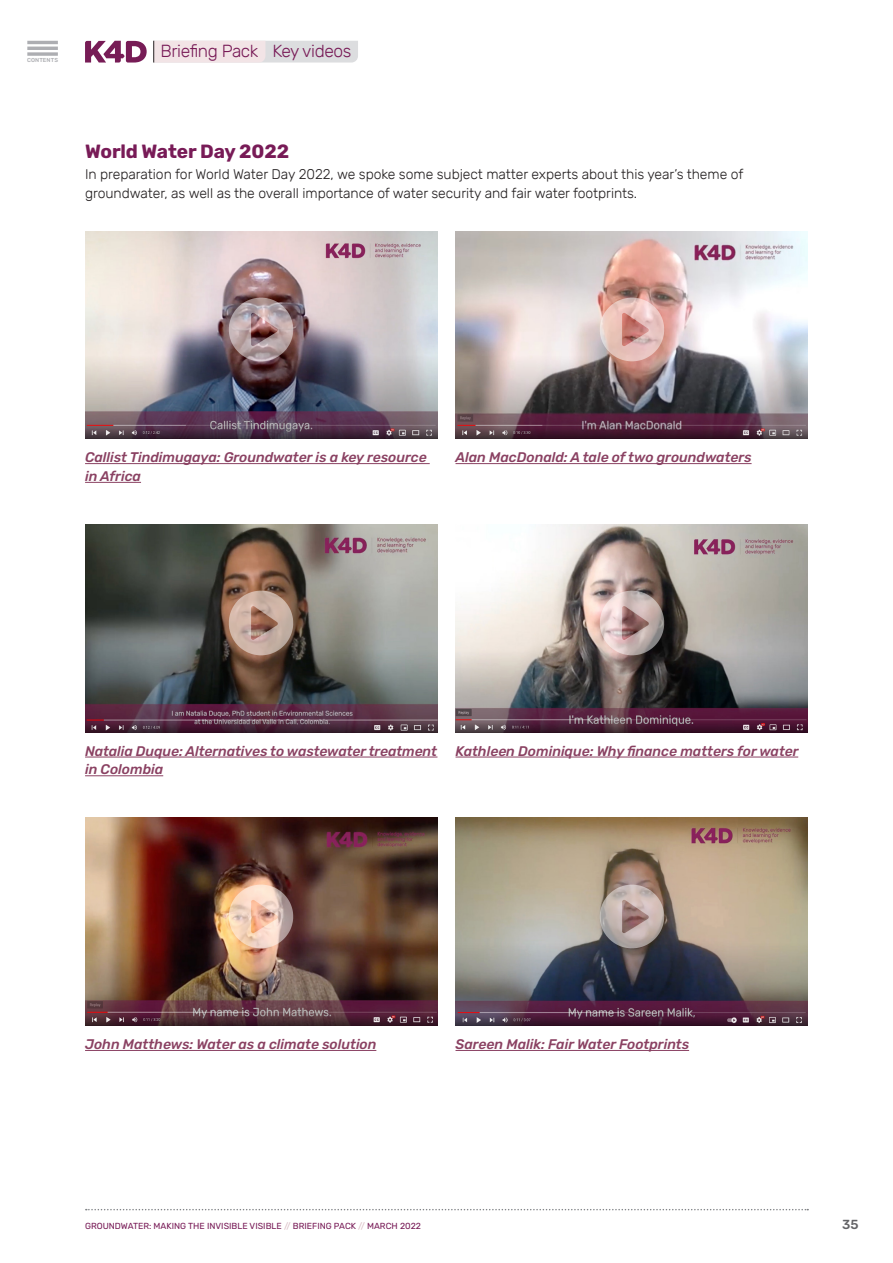
<style>
.page{position:relative;width:893px;height:1263px;background:#fff}
.page>*{position:absolute;margin:0;border:0;box-sizing:border-box;transform-origin:0 0}
.t1{font:700 19.2px "Rubik";letter-spacing:-.005em;color:#781b57}
.t2{font:300 17.4px "Rubik";letter-spacing:-.025em;color:#781b57}
.t3{font:italic 500 13.95px/18.8px "Rubik";letter-spacing:-.005em;color:#8a4162}
.t4{font:300 13.95px/18.8px "Rubik";letter-spacing:-.005em;color:#231f20}
.t5{font:500 13.2px "Rubik";color:#636366}
.t6{font:8.7px "Rubik";color:#781b57}
.t7{font:500 5.7px "Rubik";letter-spacing:.02em;color:#adaeb2}
.s1{color:#d9bbc3}
</style>
<div class="page">
<svg style="left:86px;top:1209px;width:722px;height:1px"></svg>
<hr style="left:27px;top:41px;width:31px;height:3px;background:#adaeb2">
<hr style="left:27px;top:47px;width:31px;height:3px;background:#adaeb2">
<svg style="left:27px;top:52px;width:31px;height:4px"></svg>
<svg style="left:85px;top:41px;width:62px;height:22px"></svg>
<svg style="left:153px;top:41px;width:205px;height:22px;background:#e7e0e2"></svg>
<hr style="left:85px;top:463px;width:345px;height:1px;background:#8a4162">
<hr style="left:85px;top:482px;width:56px;height:1px;background:#8a4162">
<hr style="left:85px;top:757px;width:352px;height:1px;background:#8a4162">
<hr style="left:85px;top:775px;width:78px;height:1px;background:#8a4162">
<hr style="left:85px;top:1050px;width:291px;height:1px;background:#8a4162">
<hr style="left:455px;top:463px;width:297px;height:1px;background:#8a4162">
<hr style="left:455px;top:757px;width:343px;height:1px;background:#8a4162">
<hr style="left:455px;top:1050px;width:234px;height:1px;background:#8a4162">
<img style="left:85px;top:231px;width:352px;height:208px">
<img style="left:85px;top:524px;width:352px;height:208px">
<img style="left:85px;top:818px;width:352px;height:207px">
<img style="left:455px;top:231px;width:353px;height:208px">
<img style="left:455px;top:524px;width:353px;height:208px">
<img style="left:455px;top:818px;width:353px;height:207px">
<img style="left:229px;top:297px;width:65px;height:65px">
<img style="left:229px;top:591px;width:65px;height:64px">
<img style="left:229px;top:884px;width:65px;height:64px">
<img style="left:599px;top:297px;width:65px;height:65px">
<img style="left:599px;top:591px;width:65px;height:64px">
<img style="left:599px;top:884px;width:65px;height:64px">
<p class="t7" style="left:27px;top:57px;width:33px">CONTENTS</p>
<p class="t2" style="left:161px;top:41px;width:192px">Briefing Pack Key videos</p>
<h1 class="t1" style="left:85px;top:140px;width:206px">World Water Day 2022</h1>
<p class="t4" style="left:85px;top:165px;width:660px">In preparation for World Water Day 2022, we spoke some subject matter experts about this year’s theme of groundwater, as well as the overall importance of water security and fair water footprints.</p>
<p class="t3" style="left:85px;top:448px;width:343px">Callist Tindimugaya: Groundwater is a key resource in Africa</p>
<p class="t3" style="left:455px;top:448px;width:298px">Alan MacDonald: A tale of two groundwaters</p>
<p class="t3" style="left:85px;top:742px;width:353px">Natalia Duque: Alternatives to wastewater treatment in Colombia</p>
<p class="t3" style="left:455px;top:742px;width:345px">Kathleen Dominique: Why finance matters for water</p>
<p class="t3" style="left:85px;top:1035px;width:293px">John Matthews: Water as a climate solution</p>
<p class="t3" style="left:455px;top:1035px;width:235px">Sareen Malik: Fair Water Footprints</p>
<p class="t6" style="left:85px;top:1221px;width:337px">GROUNDWATER: MAKING THE INVISIBLE VISIBLE <span class="s1">//</span> BRIEFING PACK <span class="s1">//</span> MARCH 2022</p>
<p class="t5" style="left:842px;top:1216px;width:18px">35</p>
</div>
